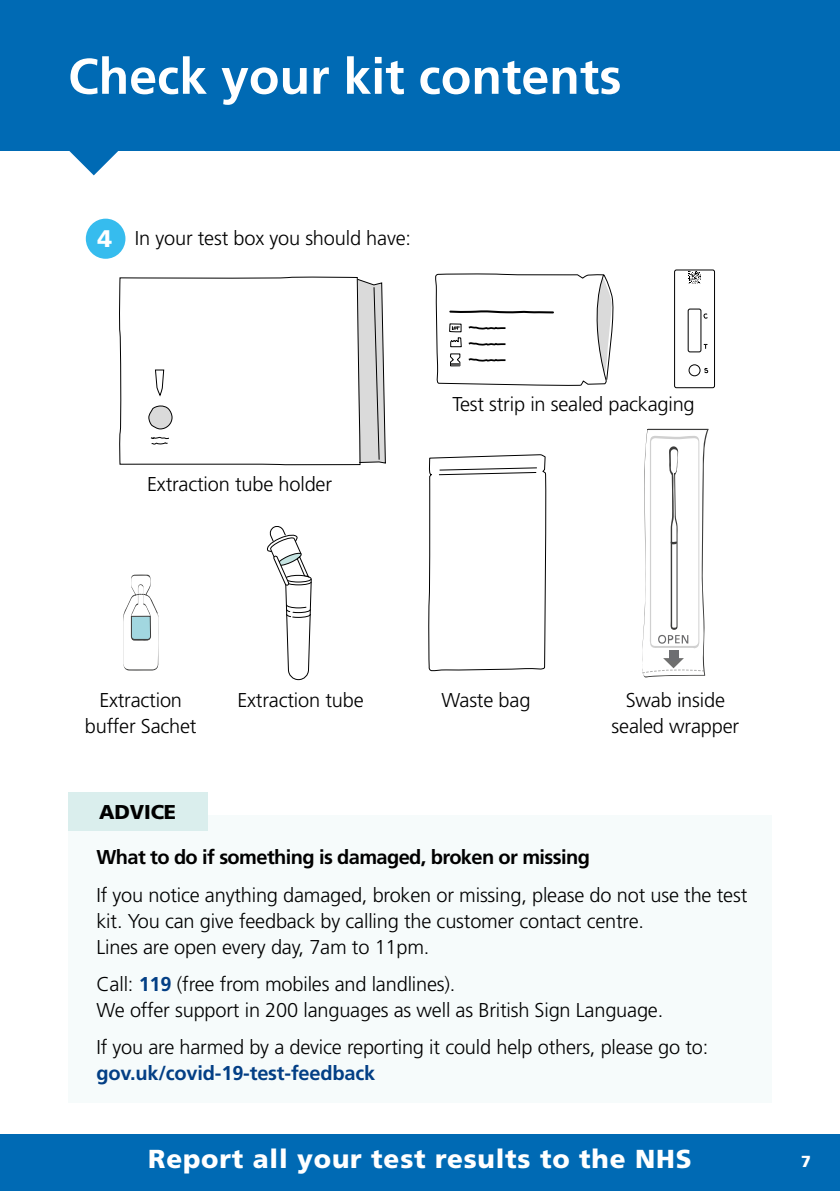
<style>
.page{position:relative;width:840px;height:1191px;background:#fff}
.page>*{position:absolute;margin:0;border:0;box-sizing:border-box;transform-origin:0 0}
.H1_RUNNING_HEADS{font:700 50px "Frutiger LT Std";color:#fff}
.t1{font:900 26px "Frutiger LT Std";letter-spacing:.03em;color:#fff}
.P_BODY_COPY{font:300 20px/26px "Frutiger LT Std";letter-spacing:-.01em;color:#000}
.P_BODY_COPY_centred{font:300 20px/26px "Frutiger LT Std";letter-spacing:-.01em;color:#000;text-align:center}
.P_BODY_COPY-2{font:700 20px "Frutiger LT Std";letter-spacing:-.03em;color:#000}
.t2{font:700 20px "Frutiger LT Std";letter-spacing:-.01em;color:#033f85}
.P_CTA_SUBHEAD{font:900 20px "Frutiger LT Std";letter-spacing:-.01em;color:#000}
.t3{font:900 16px "Frutiger LT Std";color:#fff}
.s1{font-weight:900;font-size:24px;color:#fff}
.s2{font-weight:700;color:#033f85}
</style>
<div class="page">
<div style="left:0;top:1134px;width:839px;height:57px;background:#006ab4"></div>
<div style="left:0;top:0;width:839px;height:150px;background:#006ab4"></div>
<div style="left:87px;top:220px;width:37px;height:38px;background:#36bcee;border-radius:50%"></div>
<div style="left:86px;top:219px;width:39px;height:40px;border:2px solid #36bcee;border-radius:50%"></div>
<svg style="left:68px;top:150px;width:51px;height:25px"></svg>
<svg style="left:123px;top:574px;width:35px;height:96px"></svg>
<svg style="left:428px;top:454px;width:119px;height:217px"></svg>
<div style="left:674px;top:270px;width:40px;height:118px;border:1px solid #000;border-radius:2px"></div>
<div style="left:687px;top:309px;width:13px;height:43px;border:1px solid #000;border-radius:2px"></div>
<div style="left:688px;top:364px;width:12px;height:12px;border:1px solid #000;border-radius:50%"></div>
<svg style="left:703px;top:313px;width:4px;height:6px"></svg>
<svg style="left:704px;top:368px;width:4px;height:5px"></svg>
<svg style="left:435px;top:273px;width:179px;height:113px"></svg>
<svg style="left:267px;top:526px;width:45px;height:154px"></svg>
<svg style="left:119px;top:276px;width:241px;height:190px"></svg>
<svg style="left:150px;top:435px;width:19px;height:10px"></svg>
<svg style="left:148px;top:369px;width:25px;height:60px"></svg>
<svg style="left:356px;top:278px;width:30px;height:186px;background:#c8c8c8"></svg>
<svg style="left:688px;top:271px;width:13px;height:13px"></svg>
<svg style="left:642px;top:428px;width:66px;height:249px"></svg>
<div style="left:668px;top:650px;width:9px;height:11px;background:#6d6e71"></div>
<div style="left:68px;top:815px;width:703px;height:288px;background:#f6fbfb"></div>
<div style="left:68px;top:792px;width:139px;height:38px;background:#daeeed"></div>
<h1 class="H1_RUNNING_HEADS" style="left:68px;top:47px;width:554px">Check your kit contents</h1>
<h2 class="P_BODY_COPY" style="left:97px;top:225px;width:315px"><span class="s1">4</span> In your test box you should have:</h2>
<p class="P_BODY_COPY_centred" style="left:147px;top:471px;width:186px">Extraction tube holder</p>
<p class="P_BODY_COPY_centred" style="left:452px;top:392px;width:244px">Test strip in sealed packaging</p>
<p class="P_BODY_COPY_centred" style="left:85px;top:687px;width:113px">Extraction buffer Sachet</p>
<p class="P_BODY_COPY_centred" style="left:237px;top:687px;width:128px">Extraction tube</p>
<p class="P_BODY_COPY_centred" style="left:441px;top:687px;width:90px">Waste bag</p>
<p class="P_BODY_COPY_centred" style="left:611px;top:687px;width:129px">Swab inside sealed wrapper</p>
<p class="P_CTA_SUBHEAD" style="left:99px;top:799px;width:78px">ADVICE</p>
<p class="P_BODY_COPY-2" style="left:96px;top:845px;width:494px">What to do if something is damaged, broken or missing</p>
<p class="P_BODY_COPY" style="left:96px;top:882px;width:652px">If you notice anything damaged, broken or missing, please do not use the test kit. You can give feedback by calling the customer contact centre.<br>Lines are open every day, 7am to 11pm.</p>
<p class="P_BODY_COPY" style="left:96px;top:971px;width:568px">Call: <span class="s2">119</span> (free from mobiles and landlines).<br>We offer support in 200 languages as well as British Sign Language.</p>
<p class="P_BODY_COPY" style="left:96px;top:1034px;width:613px">If you are harmed by a device reporting it could help others, please go to:</p>
<p class="t2" style="left:96px;top:1061px;width:280px">gov.uk/covid-19-test-feedback</p>
<h2 class="t1" style="left:148px;top:1142px;width:544px">Report all your test results to the NHS</h2>
<p class="t3" style="left:800px;top:1151px;width:11px">7</p>
</div>
